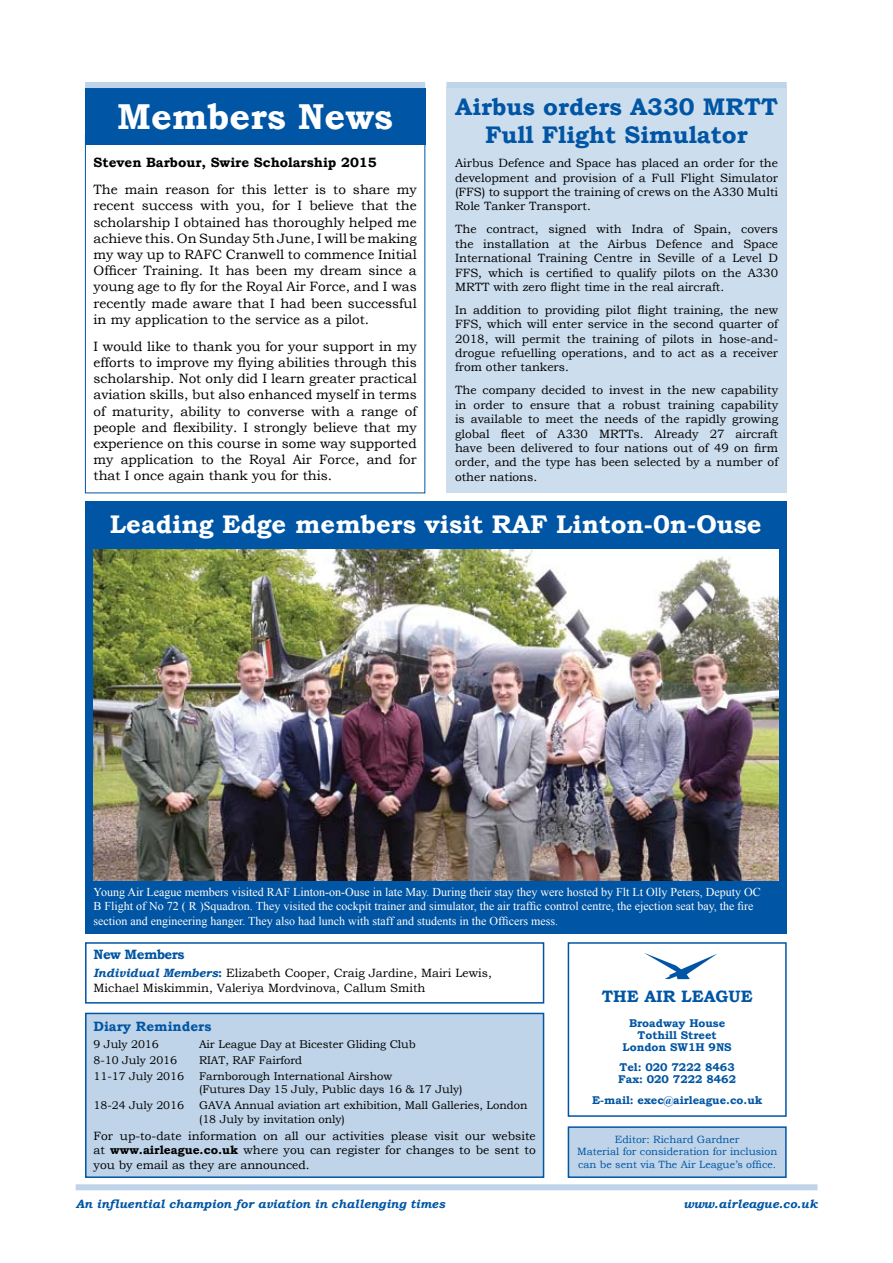
<style>
.page{position:relative;width:893px;height:1263px;background:#fff}
.page>*{position:absolute;margin:0;border:0;box-sizing:border-box;transform-origin:0 0}
.t1{font:700 36px "Bookman Old Style";color:#fff}
.t2{font:700 25.5px "Bookman Old Style";color:#fff}
.t3{font:700 24px/28.8px "Bookman Old Style";color:#0055a4;text-align:center}
.t4{font:700 16.5px "Bookman Old Style";color:#0055a4}
.t5{font:13.5px/16.2px "Bookman Old Style";color:#000;text-align:justify}
.t6{font:700 13.5px "Bookman Old Style";color:#000}
.t7{font:700 13.5px "Bookman Old Style";color:#0055a4}
.t8{font:700 13.5px "Bookman Old Style";letter-spacing:-.04em;color:#0055a4}
.t9{font:12px/14.4px "Bookman Old Style";color:#000;text-align:justify}
.t10{font:12px/14.4px "Times New Roman";color:#fff}
.t11{font:italic 700 12px "Bookman Old Style";color:#0055a4}
.t12{font:11.25px/13.5px "Bookman Old Style";letter-spacing:-.005em;color:#000}
.t13{font:700 11.25px/12px "Bookman Old Style";color:#0055a4;text-align:center}
.t14{font:10.5px/12.6px "Bookman Old Style";color:#0055a4;text-align:center}
.s1{font-weight:700;font-style:italic;color:#0055a4}
.s2{font-weight:700;color:#0055a4}
.s3{font-weight:700}
</style>
<div class="page">
<div style="left:76px;top:1184px;width:741px;height:6px;background:#bfd4e8"></div>
<div style="left:446px;top:88px;width:341px;height:405px;background:#ccdded"></div>
<div style="left:85px;top:502px;width:702px;height:432px;background:#0055a4"></div>
<div style="left:85px;top:942px;width:459px;height:61px;border:2px solid #0055a4"></div>
<div style="left:568px;top:1126px;width:219px;height:52px;background:#bfd4e8;border:2px solid #0055a4"></div>
<div style="left:568px;top:942px;width:219px;height:175px;background:#fff;border:2px solid #0055a4"></div>
<svg style="left:644px;top:953px;width:73px;height:26px"></svg>
<div style="left:85px;top:1013px;width:459px;height:165px;background:#bfd4e8;border:2px solid #0055a4"></div>
<img style="left:94px;top:549px;width:684px;height:331px">
<div style="left:446px;top:82px;width:341px;height:6px;background:#bfd4e8"></div>
<div style="left:85px;top:88px;width:340px;height:56px;background:#0055a4"></div>
<div style="left:85px;top:82px;width:340px;height:6px;background:#bfd4e8"></div>
<h1 class="t1" style="left:117px;top:91px;width:277px">Members News</h1>
<p class="t6" style="left:94px;top:153px;width:285px">Steven Barbour, Swire Scholarship 2015</p>
<p class="t5" style="left:94px;top:182px;width:325px">The main reason for this letter is to share my recent success with you, for I believe that the scholarship I obtained has thoroughly helped me achieve this. On Sunday 5th June, I will be making my way up to RAFC Cranwell to commence Initial Officer Training. It has been my dream since a young age to fly for the Royal Air Force, and I was recently made aware that I had been successful in my application to the service as a pilot.</p>
<p class="t5" style="left:94px;top:338px;width:325px">I would like to thank you for your support in my efforts to improve my flying abilities through this scholarship. Not only did I learn greater practical aviation skills, but also enhanced myself in terms of maturity, ability to converse with a range of people and flexibility. I strongly believe that my experience on this course in some way supported my application to the Royal Air Force, and for that I once again thank you for this.</p>
<h3 class="t3" style="left:455px;top:92px;width:324px">Airbus orders A330 MRTT<br>Full Flight Simulator</h3>
<p class="t9" style="left:455px;top:156px;width:325px">Airbus Defence and Space has placed an order for the development and provision of a Full Flight Simulator (FFS) to support the training of crews on the A330 Multi Role Tanker Transport.</p>
<p class="t9" style="left:455px;top:222px;width:325px">The contract, signed with Indra of Spain, covers the installation at the Airbus Defence and Space International Training Centre in Seville of a Level D FFS, which is certified to qualify pilots on the A330<br>MRTT with zero flight time in the real aircraft.</p>
<p class="t9" style="left:455px;top:303px;width:325px">In addition to providing pilot flight training, the new FFS, which will enter service in the second quarter of 2018, will permit the training of pilots in hose-and&shy;drogue refuelling operations, and to act as a receiver from other tankers.</p>
<p class="t9" style="left:455px;top:383px;width:325px">The company decided to invest in the new capability in order to ensure that a robust training capability is available to meet the needs of the rapidly growing global fleet of A330 MRTTs. Already 27 aircraft have been delivered to four nations out of 49 on firm order, and the type has been selected by a number of other nations.</p>
<h2 class="t2" style="left:110px;top:505px;width:653px">Leading Edge members visit RAF Linton-0n-Ouse</h2>
<p class="t10" style="left:94px;top:884px;width:669px">Young Air League members visited RAF Linton-on-Ouse in late May. During their stay they were hosted by Flt Lt Olly Peters, Deputy OC<br>B Flight of No 72 ( R )Squadron. They visited the cockpit trainer and simulator, the air traffic control centre, the ejection seat bay, the fire section and engineering hanger. They also had lunch with staff and students in the Officers mess.</p>
<p class="t8" style="left:94px;top:944px;width:92px">New Members</p>
<p class="t9" style="left:94px;top:966px;width:400px"><span class="s1">Individual Members</span><span class="s2">:</span> Elizabeth Cooper, Craig Jardine, Mairi Lewis,<br>Michael Miskimmin, Valeriya Mordvinova, Callum Smith</p>
<p class="t7" style="left:94px;top:1016px;width:119px">Diary Reminders</p>
<p class="t12" style="left:94px;top:1038px;width:67px">9 July 2016</p>
<p class="t12" style="left:199px;top:1038px;width:218px">Air League Day at Bicester Gliding Club</p>
<p class="t12" style="left:94px;top:1053px;width:85px">8-10 July 2016</p>
<p class="t12" style="left:199px;top:1053px;width:105px">RIAT, RAF Fairford</p>
<p class="t12" style="left:94px;top:1069px;width:92px">11-17 July 2016</p>
<p class="t12" style="left:199px;top:1069px;width:265px">Farnborough International Airshow<br>(Futures Day 15 July, Public days 16 &amp; 17 July)</p>
<p class="t12" style="left:94px;top:1098px;width:92px">18-24 July 2016</p>
<p class="t12" style="left:199px;top:1098px;width:330px;line-height:14.4px">GAVA Annual aviation art exhibition, Mall Galleries, London (18 July by invitation only)</p>
<p class="t9" style="left:94px;top:1128px;width:444px">For up-to-date information on all our activities please visit our website at <span class="s3">www.airleague.co.uk</span> where you can register for changes to be sent to you by email as they are announced.</p>
<h3 class="t4" style="left:602px;top:984px;width:152px">THE AIR LEAGUE</h3>
<p class="t13" style="left:623px;top:1017px;width:111px">Broadway House<br>Tothill Street<br>London SW1H 9NS</p>
<p class="t13" style="left:618px;top:1061px;width:119px;text-align:left">Tel: 020 7222 8463<br>Fax: 020 7222 8462</p>
<p class="t13" style="left:592px;top:1094px;width:172px">E-mail: exec@airleague.co.uk</p>
<p class="t14" style="left:577px;top:1133px;width:202px">Editor: Richard Gardner<br>Material for consideration for inclusion can be sent via The Air League’s office.</p>
<p class="t11" style="left:76px;top:1195px;width:371px">An influential champion for aviation in challenging times</p>
<p class="t11" style="left:683px;top:1195px;width:136px">www.airleague.co.uk</p>
</div>
